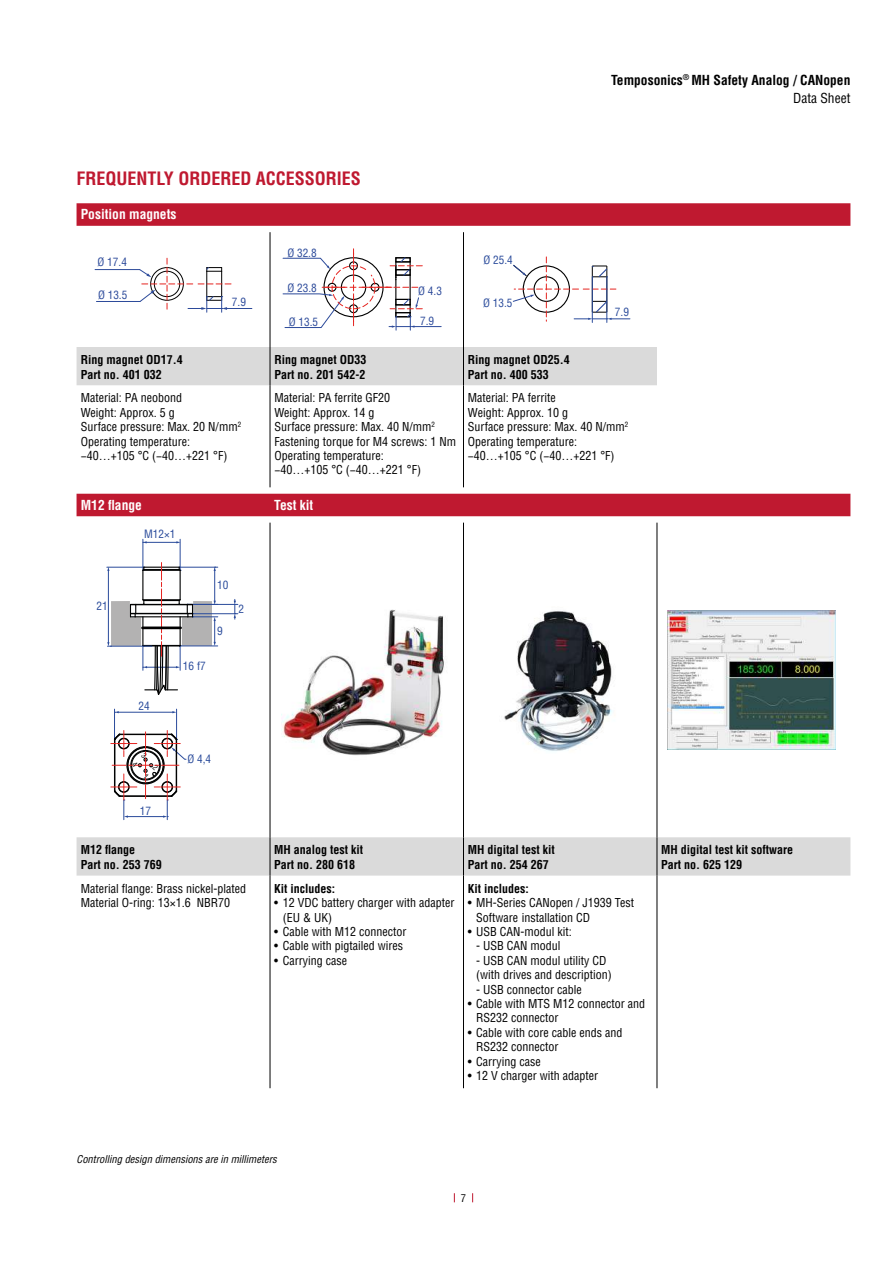
<style>
.page{position:relative;width:893px;height:1263px;background:#fff}
.page>*{position:absolute;margin:0;border:0;box-sizing:border-box;transform-origin:0 0}
.t1{font:700 condensed 18px "Helvetica LT Pro";color:#bf1930}
.t2{font:700 condensed 13.5px/18px "Helvetica LT Std";color:#000;text-align:right}
.t3{font:700 condensed 13.5px "Helvetica LT Std";color:#fff}
.t4{font:condensed 12px/14.4px "Helvetica LT Pro";color:#000}
.t5{font:700 condensed 12px/14.4px "Helvetica LT Pro";color:#000}
.t6{font:condensed 11.25px "Helvetica LT Std";color:#2a4b9b}
.t7{font:condensed 11.25px "Helvetica LT Std";color:#2c4a9a}
.t8{font:italic condensed 10.5px "Helvetica LT Std";color:#000}
.t9{font:condensed 10.5px "Helvetica LT Std";color:#000}
.s1{font-weight:400}
</style>
<div class="page">
<svg style="left:77px;top:203px;width:773px;height:23px;background:#c01d34"></svg>
<svg style="left:77px;top:347px;width:773px;height:528px"></svg>
<div style="left:77px;top:494px;width:773px;height:22px;background:#bf1930"></div>
<hr style="left:270px;top:523px;width:1px;height:314px;background:#000">
<hr style="left:463px;top:523px;width:1px;height:314px;background:#000">
<hr style="left:657px;top:523px;width:1px;height:314px;background:#000">
<hr style="left:270px;top:232px;width:1px;height:115px;background:#000">
<hr style="left:463px;top:347px;width:1px;height:38px;background:#000">
<hr style="left:463px;top:385px;width:1px;height:102px;background:#000">
<hr style="left:270px;top:837px;width:1px;height:38px;background:#000">
<hr style="left:463px;top:837px;width:1px;height:38px;background:#000">
<hr style="left:657px;top:837px;width:1px;height:38px;background:#000">
<hr style="left:270px;top:875px;width:1px;height:213px;background:#000">
<hr style="left:463px;top:875px;width:1px;height:213px;background:#000">
<hr style="left:657px;top:875px;width:1px;height:213px;background:#000">
<hr style="left:463px;top:232px;width:1px;height:115px;background:#000">
<hr style="left:270px;top:347px;width:1px;height:38px;background:#000">
<hr style="left:270px;top:385px;width:1px;height:102px;background:#000">
<hr style="left:95px;top:269px;width:45px;height:1px;background:#2c4a9a">
<hr style="left:96px;top:301px;width:44px;height:1px;background:#2c4a9a">
<svg style="left:139px;top:258px;width:113px;height:54px"></svg>
<svg style="left:283px;top:249px;width:158px;height:81px"></svg>
<hr style="left:592px;top:277px;width:1px;height:45px;background:#2a4b9b">
<hr style="left:607px;top:277px;width:1px;height:45px;background:#2a4b9b">
<svg style="left:513px;top:257px;width:117px;height:64px"></svg>
<hr style="left:187px;top:604px;width:51px;height:1px;background:#2a4b9b">
<hr style="left:193px;top:613px;width:45px;height:1px;background:#2a4b9b">
<svg style="left:234px;top:599px;width:2px;height:20px"></svg>
<hr style="left:180px;top:539px;width:1px;height:31px;background:#2a4b9b">
<hr style="left:143px;top:539px;width:1px;height:31px;background:#2a4b9b">
<hr style="left:146px;top:542px;width:31px;height:1px;background:#2a4b9b">
<svg style="left:107px;top:562px;width:111px;height:133px"></svg>
<hr style="left:176px;top:709px;width:1px;height:30px;background:#2a4b9b">
<hr style="left:114px;top:709px;width:1px;height:30px;background:#2a4b9b">
<hr style="left:118px;top:712px;width:55px;height:1px;background:#2a4b9b">
<img style="left:281px;top:599px;width:167px;height:162px">
<img style="left:500px;top:606px;width:116px;height:148px">
<img style="left:667px;top:610px;width:168px;height:140px">
<svg style="left:111px;top:730px;width:75px;height:90px"></svg>
<h1 class="t1" style="left:77px;top:167px;width:286px">FREQUENTLY ORDERED ACCESSORIES</h1>
<p class="t3" style="left:81px;top:206px;width:97px">Position magnets</p>
<p class="t7" style="left:98px;top:255px;width:31px">Ø 17.4</p>
<p class="t7" style="left:98px;top:288px;width:31px">Ø 13.5</p>
<p class="t7" style="left:232px;top:295px;width:16px">7.9</p>
<p class="t7" style="left:287px;top:245px;width:31px">Ø 32.8</p>
<p class="t7" style="left:288px;top:281px;width:31px">Ø 23.8</p>
<p class="t7" style="left:289px;top:315px;width:31px">Ø 13.5</p>
<p class="t7" style="left:418px;top:284px;width:25px">Ø 4.3</p>
<p class="t7" style="left:420px;top:314px;width:16px">7.9</p>
<p class="t6" style="left:484px;top:253px;width:31px">Ø 25.4</p>
<p class="t6" style="left:483px;top:296px;width:31px">Ø 13.5</p>
<p class="t2" style="left:611px;top:71px;width:241px">Temposonics<sup>®</sup> MH Safety Analog / CANopen<br><span class="s1">Data Sheet</span></p>
<p class="t6" style="left:615px;top:305px;width:16px">7.9</p>
<p class="t5" style="left:81px;top:352px;width:103px">Ring magnet OD17.4<br>Part no. 401 032</p>
<p class="t5" style="left:274px;top:352px;width:94px">Ring magnet OD33<br>Part no. 201 542-2</p>
<p class="t5" style="left:468px;top:352px;width:104px">Ring magnet OD25.4<br>Part no. 400 533</p>
<p class="t4" style="left:81px;top:391px;width:162px">Material: PA neobond<br>Weight: Approx. 5 g<br>Surface pressure: Max. 20 N/mm<sup>2<br></sup>Operating temperature: −40…+105 °C (−40…+221 °F)</p>
<p class="t4" style="left:274px;top:391px;width:183px">Material: PA ferrite GF20<br>Weight: Approx. 14 g<br>Surface pressure: Max. 40 N/mm<sup>2<br></sup>Fastening torque for M4 screws: 1 Nm<br>Operating temperature:<br>−40…+105 °C (−40…+221 °F)</p>
<p class="t4" style="left:468px;top:391px;width:162px">Material: PA ferrite<br>Weight: Approx. 10 g<br>Surface pressure: Max. 40 N/mm<sup>2<br></sup>Operating temperature: −40…+105 °C (−40…+221 °F)</p>
<p class="t3" style="left:81px;top:496px;width:63px">M12 flange</p>
<p class="t3" style="left:274px;top:496px;width:41px">Test kit</p>
<p class="t6" style="left:97px;top:599px;width:13px">21</p>
<p class="t6" style="left:144px;top:527px;width:33px">M12×1</p>
<p class="t6" style="left:139px;top:699px;width:13px">24</p>
<p class="t6" style="left:183px;top:659px;width:24px">16 f7</p>
<p class="t6" style="left:217px;top:578px;width:13px">10</p>
<p class="t6" style="left:217px;top:623px;width:7px">9</p>
<p class="t6" style="left:239px;top:602px;width:7px">2</p>
<p class="t6" style="left:140px;top:803px;width:13px">17</p>
<p class="t6" style="left:187px;top:752px;width:25px">Ø 4,4</p>
<p class="t5" style="left:81px;top:842px;width:82px">M12 flange<br>Part no. 253 769</p>
<p class="t5" style="left:274px;top:842px;width:91px">MH analog test kit<br>Part no. 280 618</p>
<p class="t5" style="left:468px;top:842px;width:89px">MH digital test kit<br>Part no. 254 267</p>
<p class="t5" style="left:661px;top:842px;width:134px">MH digital test kit software<br>Part no. 625 129</p>
<p class="t4" style="left:81px;top:881px;width:167px">Material flange: Brass nickel-plated<br>Material O-ring: 13×1.6 NBR70</p>
<p class="t5" style="left:274px;top:881px;width:63px">Kit includes:</p>
<p class="t5" style="left:468px;top:881px;width:63px">Kit includes:</p>
<p class="t4" style="left:476px;top:895px;width:159px;text-indent:-9px">• MH-Series CANopen / J1939 Test<br>Software installation CD</p>
<p class="t4" style="left:468px;top:924px;width:106px">• USB CAN-modul kit:</p>
<p class="t4" style="left:476px;top:939px;width:86px">- USB CAN modul</p>
<p class="t4" style="left:476px;top:953px;width:137px">- USB CAN modul utility CD (with drives and description)</p>
<p class="t4" style="left:476px;top:982px;width:107px">- USB connector cable</p>
<p class="t4" style="left:476px;top:996px;width:170px;text-indent:-9px">• Cable with MTS M12 connector and<br>RS232 connector</p>
<p class="t4" style="left:476px;top:1025px;width:148px;text-indent:-9px">• Cable with core cable ends and<br>RS232 connector</p>
<p class="t4" style="left:468px;top:1054px;width:75px">• Carrying case</p>
<p class="t4" style="left:468px;top:1068px;width:132px">• 12 V charger with adapter</p>
<p class="t4" style="left:283px;top:895px;width:173px;text-indent:-9px">• 12 VDC battery charger with adapter (EU &amp; UK)</p>
<p class="t4" style="left:274px;top:924px;width:134px">• Cable with M12 connector</p>
<p class="t4" style="left:274px;top:939px;width:130px">• Cable with pigtailed wires</p>
<p class="t4" style="left:274px;top:953px;width:75px">• Carrying case</p>
<p class="t8" style="left:77px;top:1152px;width:202px">Controlling design dimensions are in millimeters</p>
<p class="t9" style="left:461px;top:1191px;width:7px">7</p>
</div>
